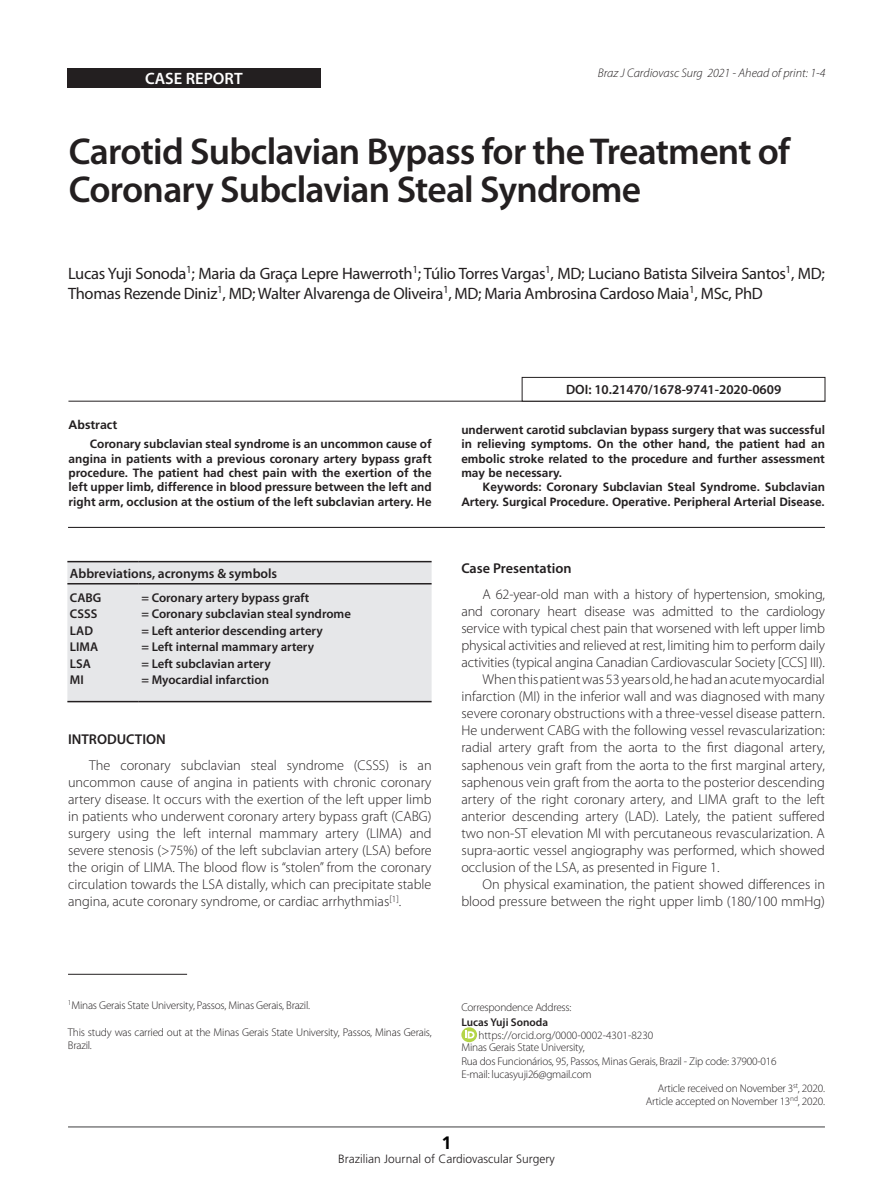
<style>
.page{position:relative;width:893px;height:1191px;background:#fff}
.page>*{position:absolute;margin:0;border:0;box-sizing:border-box;transform-origin:0 0}
.Titulo_1{font:600 37.5px/37.5px "Myriad Pro";letter-spacing:-.02em;color:#231f20}
.t1{font:700 18px "Frutiger";color:#000}
.autores{font:16.5px/19.8px "Myriad Pro";letter-spacing:-.02em;color:#231f20}
.t2{font:600 16.5px "Myriad Pro";color:#fff}
.Normal1{font:300 14.25px/17.1px "Myriad Pro";color:#231f20;text-align:justify}
.Titulos_2{font:600 14.25px "Myriad Pro";color:#231f20}
.pe_de_pagina{font:600 13.5px "Myriad Pro";color:#231f20}
.Quadro_siglas{font:600 12.75px "Myriad Pro";color:#231f20}
.t3{font:italic 300 12.45px "Myriad Pro";color:#231f20}
.Abstract_titulo{font:700 12.3px "Frutiger";color:#231f20}
.abstract{font:700 12px/14.4px "Frutiger";color:#231f20;text-align:justify}
.t4{font:300 12px "Frutiger";color:#231f20}
.referencias{font:300 11.25px/13.5px "Myriad Pro";letter-spacing:-.02em;color:#231f20}
.orcid{font:300 11.25px "Myriad Pro";color:#231f20}
.Autor_pé_de_pagina{font:600 11.25px "Myriad Pro";color:#231f20}
</style>
<div class="page">
<hr style="left:68px;top:1126px;width:757px;height:1px;background:#3e3e3f">
<div style="left:67px;top:68px;width:254px;height:20px;background:#231f20"></div>
<hr style="left:68px;top:401px;width:757px;height:1px;background:#231f20">
<div style="left:522px;top:377px;width:303px;height:24px;border:1px solid #231f20"></div>
<hr style="left:68px;top:974px;width:119px;height:1px;background:#231f20">
<svg style="left:461px;top:1027px;width:16px;height:15px"></svg>
<svg style="left:466px;top:1030px;width:8px;height:8px"></svg>
<hr style="left:68px;top:527px;width:757px;height:1px;background:#231f20">
<div style="left:67px;top:562px;width:365px;height:139px;background:#e6e7e9"></div>
<hr style="left:67px;top:561px;width:72px;height:1px;background:#231f20">
<hr style="left:139px;top:561px;width:293px;height:1px;background:#231f20">
<hr style="left:67px;top:583px;width:72px;height:1px;background:#231f20">
<hr style="left:139px;top:583px;width:293px;height:1px;background:#231f20">
<hr style="left:67px;top:701px;width:72px;height:1px;background:#231f20">
<hr style="left:139px;top:701px;width:293px;height:1px;background:#231f20">
<p class="t2" style="left:145px;top:69px;width:99px">CASE REPORT</p>
<p class="t3" style="left:598px;top:67px;width:229px">Braz J Cardiovasc Surg 2021 - Ahead of print: 1-4</p>
<p class="Titulo_1" style="left:69px;top:133px;width:723px">Carotid Subclavian Bypass for the Treatment of<br>Coronary Subclavian Steal Syndrome</p>
<p class="autores" style="left:68px;top:264px;width:758px">Lucas Yuji Sonoda<sup>1</sup>; Maria da Graça Lepre Hawerroth<sup>1</sup>; Túlio Torres Vargas<sup>1</sup>, MD; Luciano Batista Silveira Santos<sup>1</sup>, MD;<br>Thomas Rezende Diniz<sup>1</sup>, MD; Walter Alvarenga de Oliveira<sup>1</sup>, MD; Maria Ambrosina Cardoso Maia<sup>1</sup>, MSc, PhD</p>
<p class="Abstract_titulo" style="left:69px;top:418px;width:50px">Abstract</p>
<p class="abstract" style="left:69px;top:436px;width:365px;text-indent:21px">Coronary subclavian steal syndrome is an uncommon cause of angina in patients with a previous coronary artery bypass graft procedure. The patient had chest pain with the exertion of the left upper limb, difference in blood pressure between the left and right arm, occlusion at the ostium of the left subclavian artery. He</p>
<p class="pe_de_pagina" style="left:70px;top:566px;width:209px">Abbreviations, acronyms &amp; symbols</p>
<p class="Quadro_siglas" style="left:70px;top:590px;width:33px">CABG</p>
<p class="Quadro_siglas" style="left:70px;top:607px;width:29px">CSSS</p>
<p class="Quadro_siglas" style="left:70px;top:623px;width:25px">LAD</p>
<p class="Quadro_siglas" style="left:70px;top:640px;width:30px">LIMA</p>
<p class="Quadro_siglas" style="left:70px;top:656px;width:23px">LSA</p>
<p class="Quadro_siglas" style="left:70px;top:673px;width:15px">MI</p>
<p class="Quadro_siglas" style="left:141px;top:590px;width:169px">= Coronary artery bypass graft</p>
<p class="Quadro_siglas" style="left:141px;top:607px;width:211px">= Coronary subclavian steal syndrome</p>
<p class="Quadro_siglas" style="left:141px;top:623px;width:183px">= Left anterior descending artery</p>
<p class="Quadro_siglas" style="left:141px;top:640px;width:174px">= Left internal mammary artery</p>
<p class="Quadro_siglas" style="left:141px;top:656px;width:131px">= Left subclavian artery</p>
<p class="Quadro_siglas" style="left:141px;top:673px;width:129px">= Myocardial infarction</p>
<p class="Titulos_2" style="left:68px;top:731px;width:99px">INTRODUCTION</p>
<p class="Normal1" style="left:68px;top:756px;width:365px;text-indent:21px">The coronary subclavian steal syndrome (CSSS) is an uncommon cause of angina in patients with chronic coronary artery disease. It occurs with the exertion of the left upper limb in patients who underwent coronary artery bypass graft (CABG) surgery using the left internal mammary artery (LIMA) and severe stenosis (&gt;75%) of the left subclavian artery (LSA) before the origin of LIMA. The blood flow is “stolen” from the coronary circulation towards the LSA distally, which can precipitate stable angina, acute coronary syndrome, or cardiac arrhythmias<sup>[1]</sup>.</p>
<p class="pe_de_pagina" style="left:566px;top:382px;width:217px">DOI: 10.21470/1678-9741-2020-0609</p>
<p class="abstract" style="left:461px;top:422px;width:365px">underwent carotid subclavian bypass surgery that was successful in relieving symptoms. On the other hand, the patient had an embolic stroke related to the procedure and further assessment may be necessary.</p>
<p class="abstract" style="left:461px;top:480px;width:365px;text-align:right">Keywords: Coronary Subclavian Steal Syndrome. Subclavian<br>Artery. Surgical Procedure. Operative. Peripheral Arterial Disease.</p>
<p class="Titulos_2" style="left:461px;top:560px;width:112px">Case Presentation</p>
<p class="Normal1" style="left:461px;top:585px;width:365px;text-indent:21px">A 62-year-old man with a history of hypertension, smoking, and coronary heart disease was admitted to the cardiology service with typical chest pain that worsened with left upper limb physical activities and relieved at rest, limiting him to perform daily activities (typical angina Canadian Cardiovascular Society [CCS] III).</p>
<p class="Normal1" style="left:461px;top:671px;width:365px;text-indent:21px">When this patient was 53 years old, he had an acute myocardial infarction (MI) in the inferior wall and was diagnosed with many severe coronary obstructions with a three-vessel disease pattern.<br>He underwent CABG with the following vessel revascularization: radial artery graft from the aorta to the first diagonal artery, saphenous vein graft from the aorta to the first marginal artery, saphenous vein graft from the aorta to the posterior descending artery of the right coronary artery, and LIMA graft to the left anterior descending artery (LAD). Lately, the patient suffered two non-ST elevation MI with percutaneous revascularization. A supra-aortic vessel angiography was performed, which showed occlusion of the LSA, as presented in Figure 1.</p>
<p class="Normal1" style="left:461px;top:876px;width:365px;text-align:right">On physical examination, the patient showed differences in blood pressure between the right upper limb (180/100 mmHg)</p>
<p class="referencias" style="left:68px;top:998px;width:244px"><sup>1</sup>Minas Gerais State University, Passos, Minas Gerais, Brazil.</p>
<p class="referencias" style="left:68px;top:1025px;width:365px">This study was carried out at the Minas Gerais State University, Passos, Minas Gerais,<br>Brazil.</p>
<p class="referencias" style="left:461px;top:1000px;width:112px">Correspondence Address:</p>
<p class="Autor_pé_de_pagina" style="left:461px;top:1015px;width:88px">Lucas Yuji Sonoda</p>
<p class="orcid" style="left:478px;top:1029px;width:176px">https://orcid.org/0000-0002-4301-8230</p>
<p class="referencias" style="left:461px;top:1040px;width:125px">Minas Gerais State University,</p>
<p class="referencias" style="left:461px;top:1054px;width:317px">Rua dos Funcionários, 95, Passos, Minas Gerais, Brazil - Zip code: 37900-016</p>
<p class="referencias" style="left:461px;top:1067px;width:132px">E-mail: lucasyuji26@gmail.com</p>
<p class="referencias" style="left:658px;top:1081px;width:169px">Article received on November 3<sup>st</sup>, 2020.</p>
<p class="referencias" style="left:646px;top:1094px;width:181px">Article accepted on November 13<sup>nd</sup>, 2020.</p>
<p class="t1" style="left:441px;top:1132px;width:12px">1</p>
<p class="t4" style="left:338px;top:1152px;width:218px">Brazilian Journal of Cardiovascular Surgery</p>
</div>
